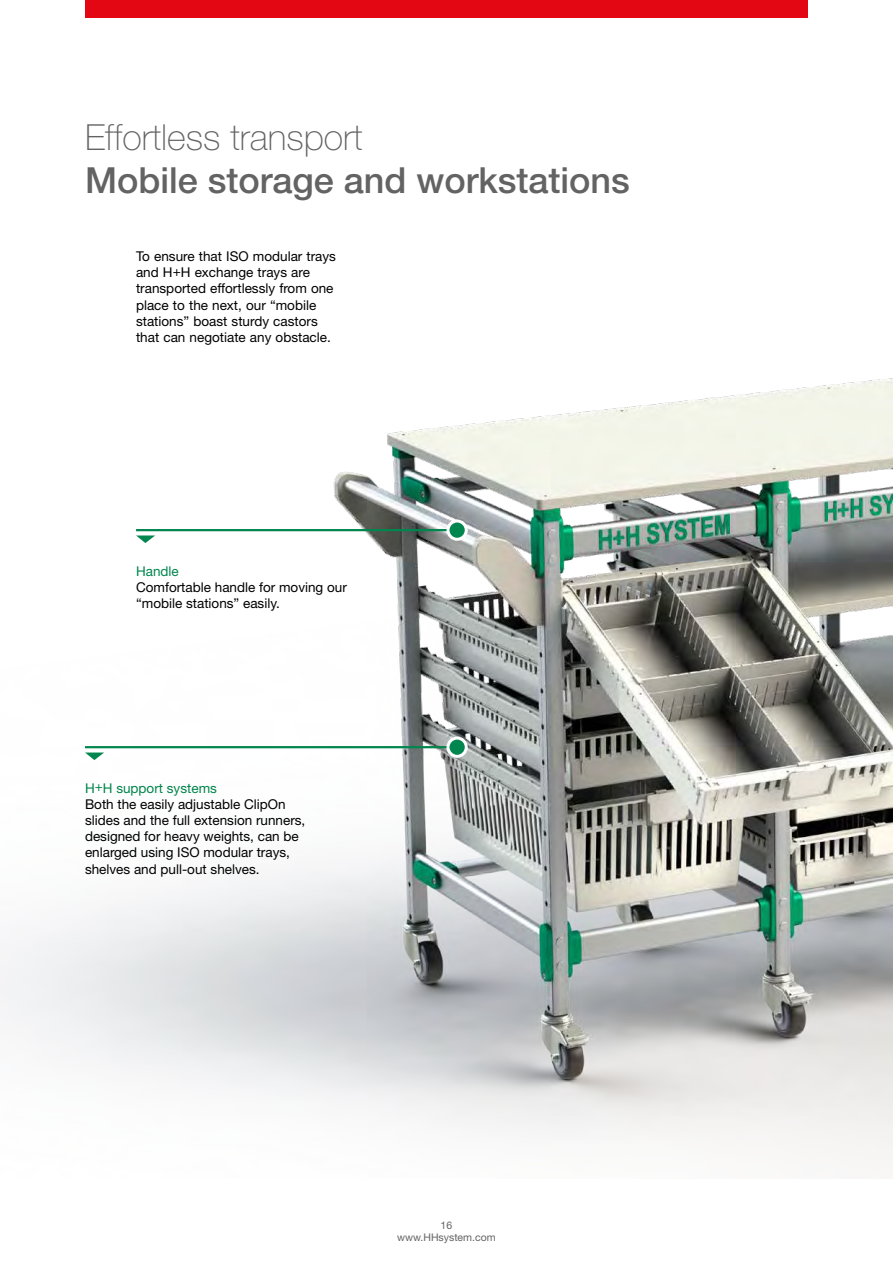
<style>
.page{position:relative;width:893px;height:1263px;background:#fff}
.page>*{position:absolute;margin:0;border:0;box-sizing:border-box;transform-origin:0 0}
.t1{font:500 36px "Helvetica Neue";color:#646363}
.t2{font:100 36px "Helvetica Neue";color:#646363}
.t3{font:13.5px/16.2px "Helvetica Neue";color:#000}
.t4{font:13.5px "Helvetica Neue";color:#00854b}
.t5{font:10.5px/12px "Helvetica Neue";color:#646363;text-align:center}
</style>
<div class="page">
<img style="left:0;top:378px;width:893px;height:787px">
<hr style="left:136px;top:529px;width:315px;height:2px;background:#00864e">
<hr style="left:85px;top:746px;width:366px;height:2px;background:#00864e">
<svg style="left:136px;top:535px;width:19px;height:8px"></svg>
<svg style="left:85px;top:752px;width:19px;height:8px"></svg>
<svg style="left:448px;top:521px;width:18px;height:18px"></svg>
<div style="left:446px;top:519px;width:22px;height:22px;border:3px solid #fff;border-radius:50%"></div>
<svg style="left:448px;top:738px;width:18px;height:18px"></svg>
<div style="left:446px;top:736px;width:22px;height:22px;border:3px solid #fff;border-radius:50%"></div>
<div style="left:85px;top:0;width:723px;height:17px;background:#e30613"></div>
<h1 class="t2" style="left:85px;top:117px;width:279px">Effortless transport</h1>
<h1 class="t1" style="left:85px;top:159px;width:546px">Mobile storage and workstations</h1>
<p class="t3" style="left:136px;top:248px;width:201px">To ensure that ISO modular trays and H+H exchange trays are transported effortlessly from one place to the next, our “mobile stations” boast sturdy castors that can negotiate any obstacle.</p>
<p class="t4" style="left:136px;top:563px;width:44px">Handle</p>
<p class="t3" style="left:136px;top:579px;width:212px">Comfortable handle for moving our “mobile stations” easily.</p>
<p class="t4" style="left:85px;top:780px;width:133px">H+H support systems</p>
<p class="t3" style="left:85px;top:796px;width:222px">Both the easily adjustable ClipOn slides and the full extension runners, designed for heavy weights, can be enlarged using ISO modular trays, shelves and pull-out shelves.</p>
<p class="t5" style="left:397px;top:1219px;width:100px">16 www.HHsystem.com</p>
</div>
